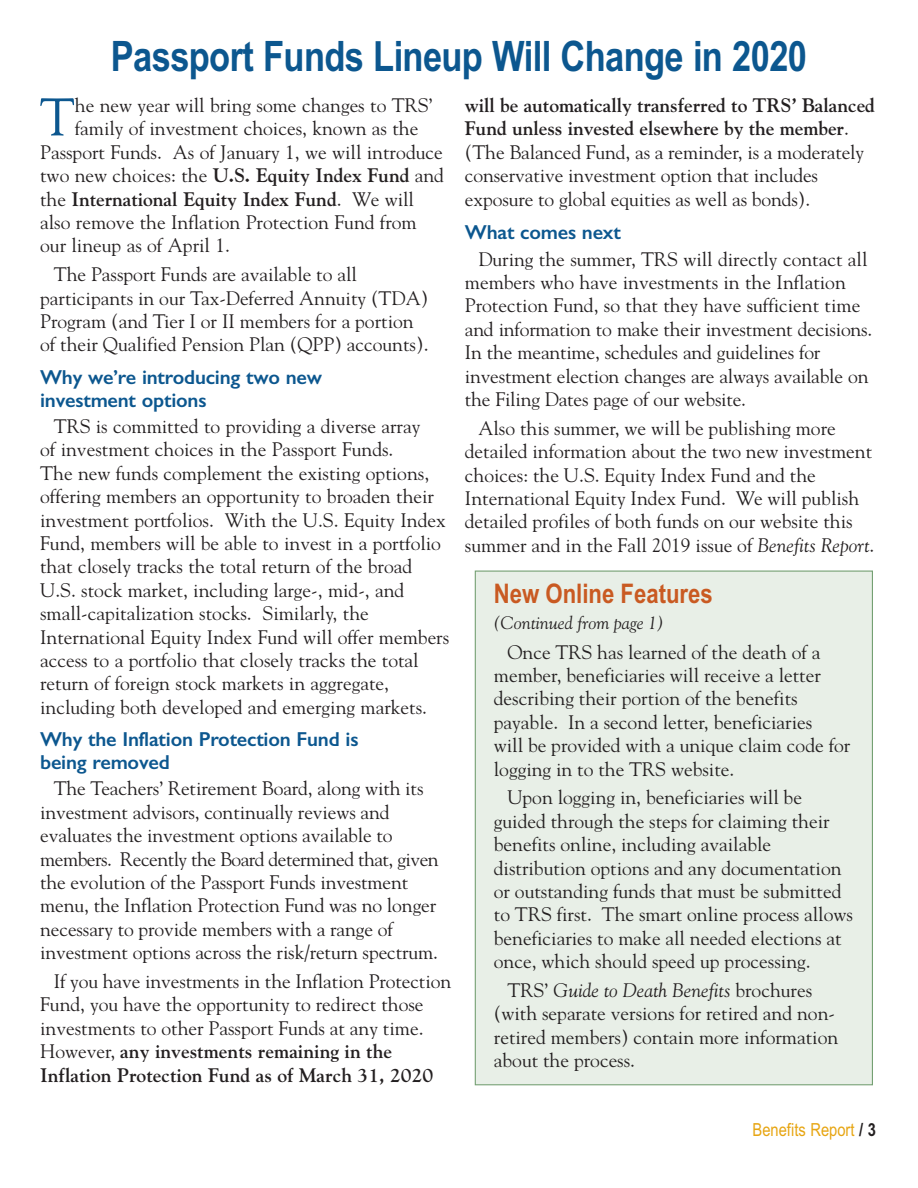
<style>
.page{position:relative;width:918px;height:1188px;background:#fff}
.page>*{position:absolute;margin:0;border:0;box-sizing:border-box;transform-origin:0 0}
.t1{font:52.65px "Goudy";color:#0c578f}
.t2{font:700 42px "Arial Narrow";letter-spacing:-.015em;color:#0c578f}
.t3{font:700 27px "Arial Narrow";color:#c95a22}
.t4{font:600 20.25px/22.8px "Gill Sans";letter-spacing:-.01em;color:#0c578f}
.t5{font:19.5px/23.4px "Goudy";color:#231f20}
.t6{font:700 19.5px "Goudy";letter-spacing:-.005em;color:#231f20}
.t7{font:italic 18px "Goudy";color:#231f20}
.t8{font:18px "Arial Narrow";color:#e7a512}
.s1{font-weight:700}
.s2{font-weight:400}
.s3{font-style:italic}
.s4{font-weight:700;color:#231f20}
</style>
<div class="page">
<div style="left:476px;top:572px;width:396px;height:512px;background:#e8efe7"></div>
<p class="t2" style="left:111px;top:41px;width:698px">Passport Funds Lineup Will Change in 2020</p>
<p class="t1" style="left:40px;top:96px;width:37px">T</p>
<p class="t5" style="left:75px;top:95px;width:360px">he new year will bring some changes to TRS’</p>
<p class="t5" style="left:75px;top:118px;width:345px">family of investment choices, known as the</p>
<p class="t5" style="left:40px;top:142px;width:404px">Passport Funds. As of January 1, we will introduce</p>
<p class="t5" style="left:40px;top:165px;width:405px">two new choices: the <span class="s1">U.S. Equity Index Fund</span> and</p>
<p class="t6" style="left:40px;top:191px;width:375px"><span class="s2">the</span> International Equity Index Fund<span class="s2">. We will</span></p>
<p class="t5" style="left:40px;top:212px;width:378px">also remove the Inflation Protection Fund from</p>
<p class="t5" style="left:40px;top:235px;width:191px">our lineup as of April 1.</p>
<p class="t5" style="left:40px;top:264px;width:390px;text-indent:14px">The Passport Funds are available to all participants in our Tax-Deferred Annuity (TDA)<br>Program (and Tier I or II members for a portion of their Qualified Pension Plan (QPP) accounts).</p>
<p class="t4" style="left:40px;top:368px;width:284px">Why we’re introducing two new investment options</p>
<p class="t5" style="left:40px;top:416px;width:411px;text-indent:14px">TRS is committed to providing a diverse array<br>of investment choices in the Passport Funds.<br>The new funds complement the existing options, offering members an opportunity to broaden their investment portfolios. With the U.S. Equity Index Fund, members will be able to invest in a portfolio that closely tracks the total return of the broad U.S. stock market, including large-, mid-, and small-capitalization stocks. Similarly, the International Equity Index Fund will offer members access to a portfolio that closely tracks the total return of foreign stock markets in aggregate, including both developed and emerging markets.</p>
<p class="t4" style="left:40px;top:730px;width:320px">Why the Inflation Protection Fund is being removed</p>
<p class="t5" style="left:40px;top:778px;width:400px;text-indent:14px">The Teachers’ Retirement Board, along with its investment advisors, continually reviews and evaluates the investment options available to members. Recently the Board determined that, given the evolution of the Passport Funds investment menu, the Inflation Protection Fund was no longer necessary to provide members with a range of investment options across the risk/return spectrum.</p>
<p class="t5" style="left:40px;top:971px;width:413px;text-indent:14px">If you have investments in the Inflation Protection Fund, you have the opportunity to redirect those investments to other Passport Funds at any time.<br>However, <span class="s1">any investments remaining in the Inflation Protection Fund as of March 31, 2020</span></p>
<p class="t5" style="left:465px;top:95px;width:412px"><span class="s1">will be automatically transferred to TRS’ Balanced Fund unless invested elsewhere by the member</span>. (The Balanced Fund, as a reminder, is a moderately conservative investment option that includes exposure to global equities as well as bonds).</p>
<p class="t4" style="left:465px;top:223px;width:158px">What comes next</p>
<p class="t5" style="left:465px;top:249px;width:409px;text-indent:14px">During the summer, TRS will directly contact all members who have investments in the Inflation Protection Fund, so that they have sufficient time and information to make their investment decisions.<br>In the meantime, schedules and guidelines for investment election changes are always available on the Filing Dates page of our website.</p>
<p class="t5" style="left:465px;top:418px;width:411px;text-indent:14px">Also this summer, we will be publishing more detailed information about the two new investment choices: the U.S. Equity Index Fund and the International Equity Index Fund. We will publish detailed profiles of both funds on our website this summer and in the Fall 2019 issue of <span class="s3">Benefits Report</span>.</p>
<p class="t3" style="left:494px;top:584px;width:221px">New Online Features</p>
<p class="t7" style="left:494px;top:616px;width:172px">(Continued from page 1)</p>
<p class="t5" style="left:494px;top:642px;width:358px;text-indent:14px">Once TRS has learned of the death of a member, beneficiaries will receive a letter describing their portion of the benefits payable. In a second letter, beneficiaries<br>will be provided with a unique claim code for logging in to the TRS website.</p>
<p class="t5" style="left:494px;top:787px;width:361px;text-indent:14px">Upon logging in, beneficiaries will be guided through the steps for claiming their benefits online, including available distribution options and any documentation or outstanding funds that must be submitted to TRS first. The smart online process allows beneficiaries to make all needed elections at once, which should speed up processing.</p>
<p class="t5" style="left:494px;top:980px;width:346px;text-indent:14px">TRS’ <span class="s3">Guide to Death Benefits</span> brochures (with separate versions for retired and non&shy;retired members) contain more information about the process.</p>
<p class="t8" style="left:753px;top:1123px;width:125px">Benefits Report <span class="s4">/ 3</span></p>
</div>
